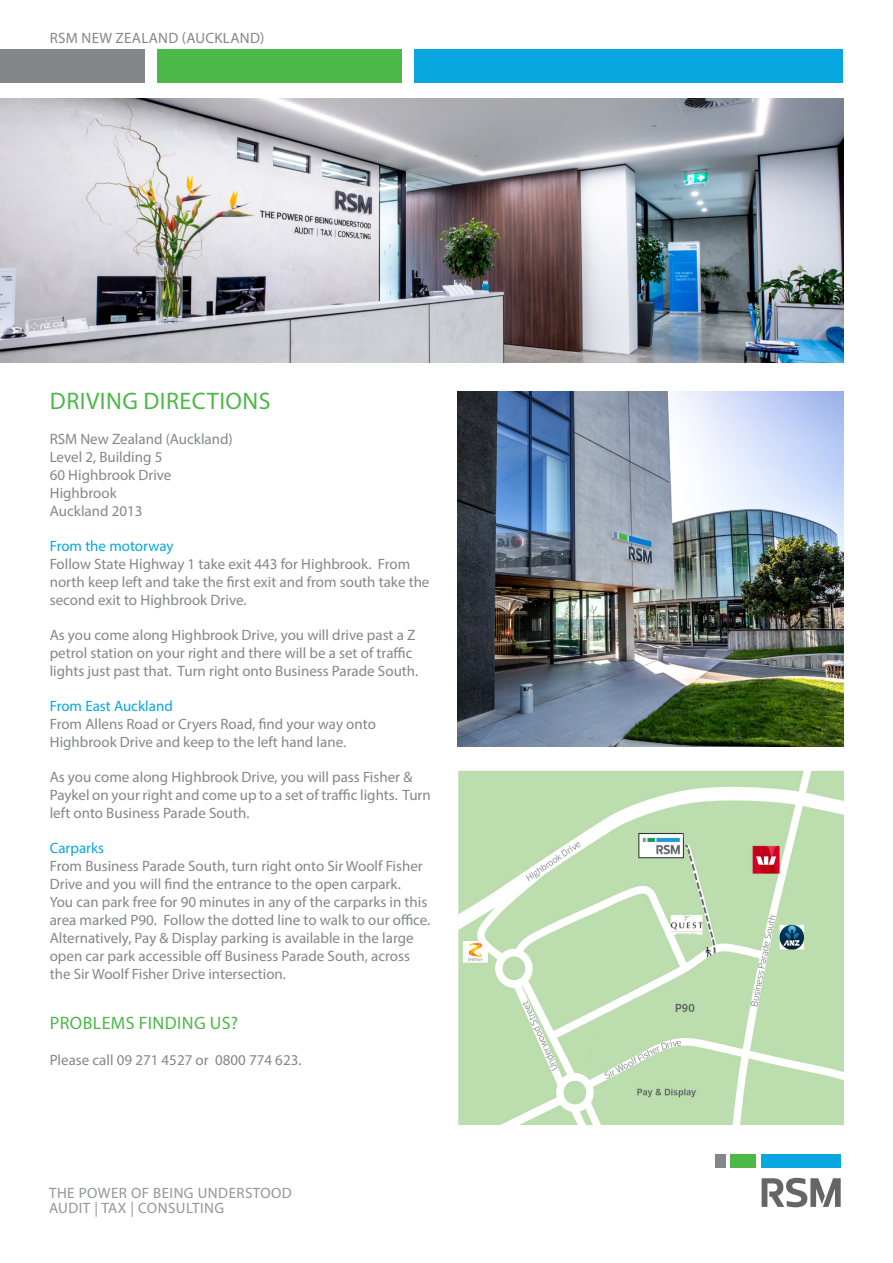
<style>
.page{position:relative;width:893px;height:1263px;background:#fff}
.page>*{position:absolute;margin:0;border:0;box-sizing:border-box;transform-origin:0 0}
.Heading{font:24px "Myriad Pro";letter-spacing:.02em;color:#4cb848}
.Heading-2{font:18px "Myriad Pro";letter-spacing:.02em;color:#4cb848}
.Body{font:15px/18px "Myriad Pro";color:#848689}
.Power_of_being_under{font:15px "Myriad Pro";letter-spacing:.03em;color:#939598}
.Division_tagline{font:15px "Myriad Pro";letter-spacing:.02em;color:#848689}
.Subhead{font:15px "Myriad Pro";color:#08a7e0}
.s1{color:#08a7e0}
</style>
<div class="page">
<div style="left:157px;top:50px;width:245px;height:33px;background:#4cb848"></div>
<div style="left:415px;top:50px;width:428px;height:33px;background:#08a7e0"></div>
<div style="left:0;top:50px;width:145px;height:33px;background:#848689"></div>
<img style="left:0;top:99px;width:843px;height:264px">
<div style="left:762px;top:1154px;width:79px;height:14px;background:#08a7e0"></div>
<div style="left:715px;top:1154px;width:10px;height:14px;background:#848689"></div>
<div style="left:731px;top:1154px;width:25px;height:14px;background:#4cb848"></div>
<svg style="left:762px;top:1178px;width:79px;height:29px"></svg>
<img style="left:458px;top:770px;width:385px;height:355px">
<img style="left:457px;top:391px;width:386px;height:355px">
<p class="Division_tagline" style="left:50px;top:28px;width:216px">RSM NEW ZEALAND (AUCKLAND)</p>
<p class="Heading" style="left:50px;top:386px;width:222px">DRIVING DIRECTIONS</p>
<p class="Body" style="left:50px;top:430px;width:185px">RSM New Zealand (Auckland)<br>Level 2, Building 5<br>60 Highbrook Drive<br>Highbrook<br>Auckland 2013</p>
<p class="Subhead" style="left:50px;top:537px;width:125px">From the motorway</p>
<p class="Body" style="left:50px;top:555px;width:381px">Follow State Highway 1 take exit 443 for Highbrook. From north keep left and take the first exit and from south take the second exit to Highbrook Drive.</p>
<p class="Body" style="left:50px;top:626px;width:370px">As you come along Highbrook Drive, you will drive past a Z petrol station on your right and there will be a set of traffic lights just past that. Turn right onto Business Parade South.</p>
<p class="Body" style="left:50px;top:697px;width:328px"><span class="s1">From East Auckland<br></span>From Allens Road or Cryers Road, find your way onto<br>Highbrook Drive and keep to the left hand lane.</p>
<p class="Body" style="left:50px;top:768px;width:383px">As you come along Highbrook Drive, you will pass Fisher &amp;<br>Paykel on your right and come up to a set of traffic lights. Turn left onto Business Parade South.</p>
<p class="Body" style="left:50px;top:839px;width:382px"><span class="s1">Carparks<br></span>From Business Parade South, turn right onto Sir Woolf Fisher Drive and you will find the entrance to the open carpark.<br>You can park free for 90 minutes in any of the carparks in this area marked P90. Follow the dotted line to walk to our office.<br>Alternatively, Pay &amp; Display parking is available in the large open car park accessible off Business Parade South, across the Sir Woolf Fisher Drive intersection.</p>
<p class="Heading-2" style="left:50px;top:1012px;width:190px">PROBLEMS FINDING US?</p>
<p class="Body" style="left:50px;top:1050px;width:253px">Please call 09 271 4527 or 0800 774 623.</p>
<p class="Power_of_being_under" style="left:49px;top:1183px;width:244px">THE POWER OF BEING UNDERSTOOD</p>
<p class="Power_of_being_under" style="left:49px;top:1198px;width:177px">AUDIT | TAX | CONSULTING</p>
</div>
